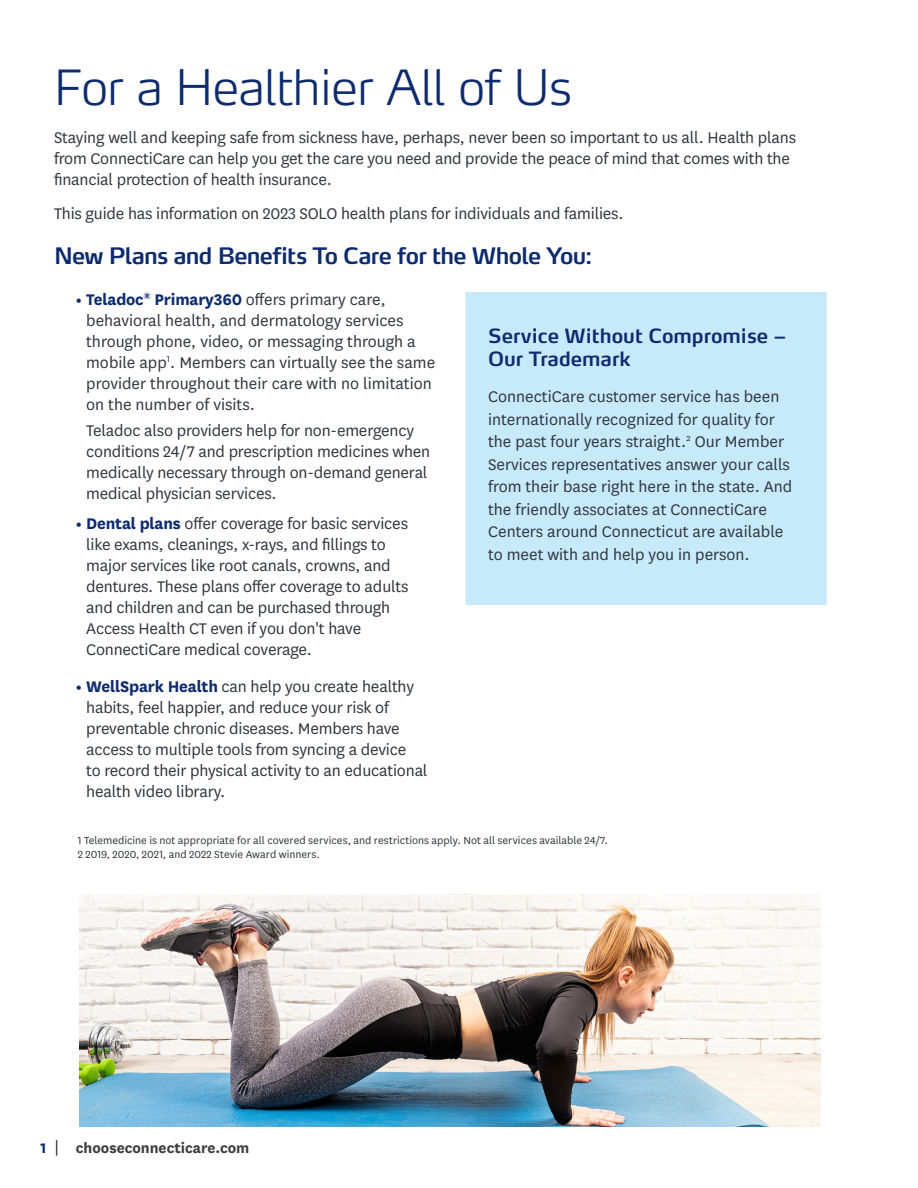
<style>
.page{position:relative;width:918px;height:1188px;background:#fff}
.page>*{position:absolute;margin:0;border:0;box-sizing:border-box;transform-origin:0 0}
.t1{font:300 expanded 48px "Max Pro";letter-spacing:-.01em;color:#0d2b6d}
.t2{font:600 22.5px "Max Pro";letter-spacing:-.03em;color:#0d2b6d}
.t3{font:600 19.5px/23.4px "Max Pro";color:#0d2b6d}
.t4{font:18px/21px "National";letter-spacing:-.01em;color:#323640}
.t5{font:700 16.5px "National";color:#3e3e3f}
.t6{font:12px "National";color:#323640}
.s1{font-weight:800;font-size:16.5px;color:#0d2b6d}
.s2{font-weight:700;color:#0d2b6d}
.s3{font-family:"Max Pro";font-weight:600;font-size:22.5px;color:#fff}
.s4{color:#0d2b6d}
.s5{font-family:"Max Pro";font-weight:300;font-stretch:expanded;color:#231f20}
</style>
<div class="page">
<div style="left:465px;top:292px;width:362px;height:313px;background:#c6eafa;border:2px solid #c6eafa"></div>
<img style="left:79px;top:894px;width:742px;height:232px">
<p class="t1" style="left:54px;top:47px;width:520px">For a Healthier All of Us</p>
<p class="t4" style="left:54px;top:126px;width:744px">Staying well and keeping safe from sickness have, perhaps, never been so important to us all. Health plans from ConnectiCare can help you get the care you need and provide the peace of mind that comes with the financial protection of health insurance.</p>
<p class="t4" style="left:54px;top:203px;width:571px">This guide has information on 2023 SOLO health plans for individuals and families.</p>
<p class="t2" style="left:54px;top:236px;width:540px">New Plans and Benefits To Care for the Whole You:</p>
<p class="t4" style="left:86px;top:289px;width:351px;text-indent:-10px"><span class="s1">•</span> <span class="s2">Teladoc</span><sup>®</sup> <span class="s2">Primary360</span> offers primary care, behavioral health, and dermatology services through phone, video, or messaging through a mobile app<sup>1</sup>. Members can virtually see the same provider throughout their care with no limitation on the number of visits.</p>
<p class="t4" style="left:86px;top:419px;width:346px">Teladoc also providers help for non-emergency conditions 24/7 and prescription medicines when medically necessary through on-demand general medical physician services.</p>
<p class="t4" style="left:86px;top:512px;width:324px;text-indent:-10px"><span class="s1">•</span> <span class="s2">Dental plans</span> offer coverage for basic services like exams, cleanings, x-rays, and fillings to major services like root canals, crowns, and dentures. These plans offer coverage to adults and children and can be purchased through Access Health CT even if you don't have ConnectiCare medical coverage.</p>
<p class="t4" style="left:86px;top:675px;width:343px;text-indent:-10px"><span class="s1">•</span> <span class="s2">WellSpark Health</span> can help you create healthy habits, feel happier, and reduce your risk of preventable chronic diseases. Members have access to multiple tools from syncing a device<br>to record their physical activity to an educational health video library.</p>
<p class="t3" style="left:488px;top:322px;width:300px">Service Without Compromise –<br>Our Trademark</p>
<p class="t4" style="left:488px;top:385px;width:306px;line-height:22.5px">ConnectiCare customer service has been internationally recognized for quality for the past four years straight.<sup>2</sup> Our Member Services representatives answer your calls from their base right here in the state. And the friendly associates at ConnectiCare Centers around Connecticut are available to meet with and help you in person.</p>
<p class="t6" style="left:78px;top:832px;width:532px">1 Telemedicine is not appropriate for all covered services, and restrictions apply. Not all services available 24/7.</p>
<p class="t6" style="left:78px;top:847px;width:244px">2 2019, 2020, 2021, and 2022 Stevie Award winners.</p>
<p class="t5" style="left:8px;top:1136px;width:243px"><span class="s3">3</span> <span class="s4">1</span> <span class="s5">|</span> chooseconnecticare.com</p>
</div>
